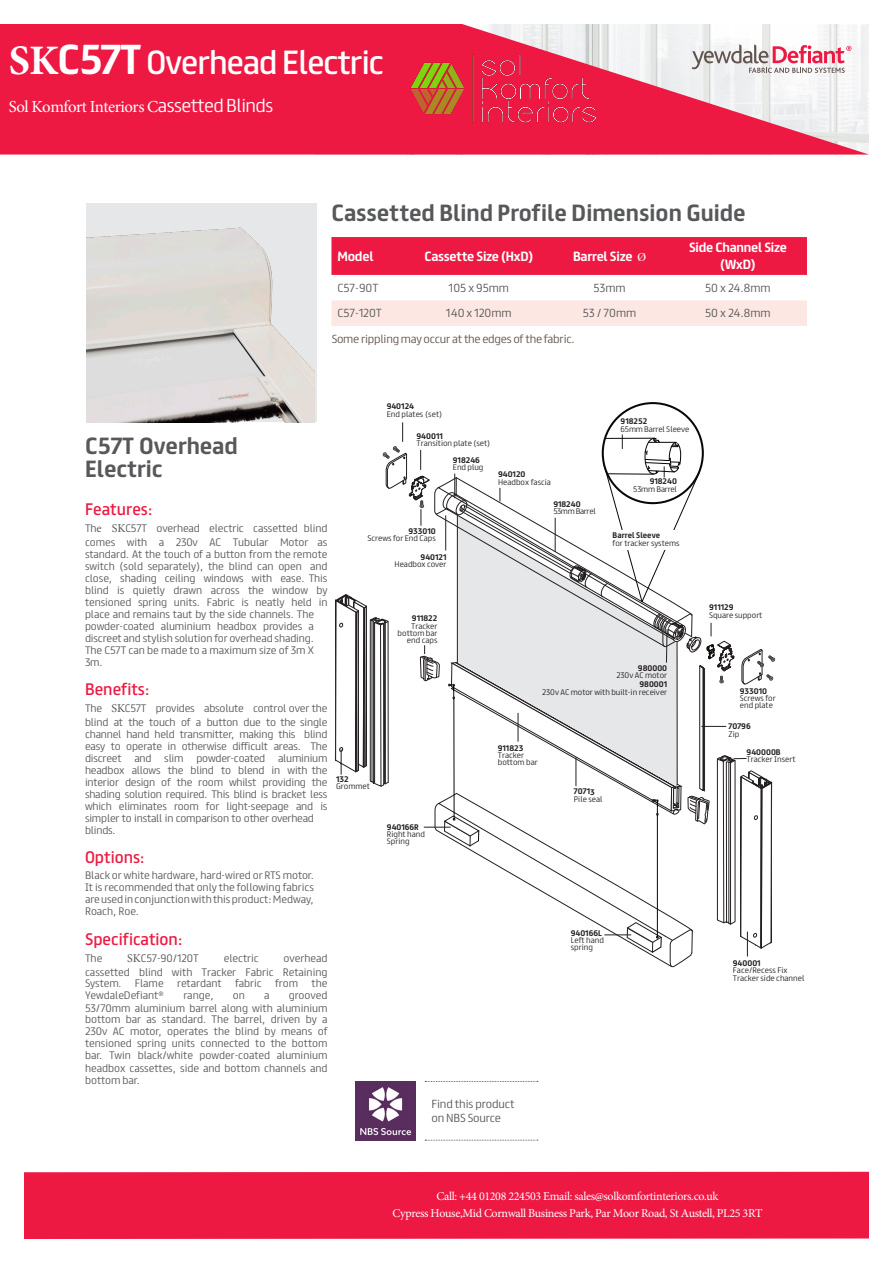
<style>
.page{position:relative;width:893px;height:1263px;background:#fff}
.page>*{position:absolute;margin:0;border:0;box-sizing:border-box;transform-origin:0 0}
.t1{font:30px "FS Truman";letter-spacing:-.03em;color:#fff}
.Heading{font:700 21px "FS Truman";color:#57585a}
.Body{font:700 21px/22.5px "FS Truman";color:#57585a}
.t2{font:16.8px "Minion Pro";letter-spacing:-.03em;color:#fff}
.Body-2{font:15px "FS Truman";color:#ed1943}
.t3{font:12px/17.1px "Minion Pro";letter-spacing:-.03em;color:#fff;text-align:center}
.t4{font:700 12px/16.5px "FS Truman";letter-spacing:-.02em;color:#fff;text-align:center}
.t5{font:300 10.5px/13.5px "FS Truman";color:#57585a}
.t6{font:300 10.5px "FS Truman";letter-spacing:-.02em;color:#62544e}
.Body-3{font:300 9.75px/12px "FS Truman";letter-spacing:-.01em;color:#57585a}
.t7{font:300 7.35px/7.4px "FS Truman";color:#231f20}
.t8{font:300 7.35px/7.4px "FS Truman";letter-spacing:-.04em;color:#231f20}
.t9{font:300 7.35px/7.4px "FS Truman";letter-spacing:-.02em;color:#231f20;text-align:right}
.t10{font:700 7.35px/7.4px "FS Truman";color:#231f20}
.s1{font-family:"Minion Pro";font-weight:700;font-size:42px}
.s2{font-weight:700;font-size:37.5px}
.s3{font-family:"FS Truman";font-weight:300}
.s4{font-family:"Times New Roman";font-weight:400}
.s5{font-family:"Minion Pro";font-weight:400;font-size:12px}
.s6{font-family:"Minion Pro";font-weight:400}
.s7{font-weight:700}
.s8{font-weight:300}
</style>
<div class="page">
<svg style="left:0;top:24px;width:869px;height:131px;background:#ed4b6c"></svg>
<div style="left:24px;top:1172px;width:845px;height:67px;background:#ed1943"></div>
<svg style="left:692px;top:44px;width:159px;height:29px"></svg>
<div style="left:331px;top:237px;width:476px;height:38px;background:#ed1943"></div>
<div style="left:331px;top:300px;width:476px;height:26px;background:#fde7e2"></div>
<svg style="left:335px;top:402px;width:440px;height:566px"></svg>
<div style="left:610px;top:530px;width:72px;height:19px;background:#fff"></div>
<img style="left:86px;top:205px;width:229px;height:217px">
<svg style="left:425px;top:1081px;width:113px;height:1px"></svg>
<svg style="left:425px;top:1140px;width:113px;height:1px"></svg>
<img style="left:356px;top:1081px;width:59px;height:59px">
<img style="left:398px;top:43px;width:210px;height:92px">
<p class="t1" style="left:9px;top:36px;width:377px"><span class="s1">SK</span><span class="s2">C57T</span> Overhead Electric</p>
<p class="t2" style="left:9px;top:95px;width:266px">Sol Komfort Interiors C<span class="s3">assetted Blinds</span></p>
<p class="Heading" style="left:331px;top:194px;width:416px">Cassetted Blind Profile Dimension Guide</p>
<p class="t4" style="left:337px;top:247px;width:37px">Model</p>
<p class="t4" style="left:424px;top:247px;width:110px">Cassette Size (HxD)</p>
<p class="t4" style="left:573px;top:247px;width:75px">Barrel Size <span class="s4">Ø</span></p>
<p class="t4" style="left:689px;top:238px;width:99px">Side Channel Size (WxD)</p>
<p class="t5" style="left:337px;top:280px;width:42px">C57-90T</p>
<p class="t5" style="left:449px;top:280px;width:62px">105 x 95mm</p>
<p class="t5" style="left:593px;top:280px;width:34px">53mm</p>
<p class="t5" style="left:705px;top:280px;width:67px">50 x 24.8mm</p>
<p class="t5" style="left:337px;top:306px;width:46px">C57-120T</p>
<p class="t5" style="left:446px;top:306px;width:67px">140 x 120mm</p>
<p class="t5" style="left:583px;top:306px;width:55px">53 / 70mm</p>
<p class="t5" style="left:705px;top:306px;width:67px">50 x 24.8mm</p>
<p class="t6" style="left:332px;top:330px;width:245px">Some rippling may occur at the edges of the fabric.</p>
<p class="Body" style="left:85px;top:433px;width:154px">C57T Overhead<br>Electric</p>
<p class="Body-2" style="left:85px;top:496px;width:69px">Features:</p>
<p class="Body-3" style="left:85px;top:520px;width:244px;line-height:13.8px">Th<span class="s5">e SK</span>C57T overhead electric cassetted blind comes with a 230v AC Tubular Motor as</p>
<p class="Body-3" style="left:85px;top:547px;width:244px">standard. At the touch of a button from the remote switch (sold separately), the blind can open and close, shading ceiling windows with ease. This blind is quietly drawn across the window by tensioned spring units. Fabric is neatly held in place and remains taut by the side channels. The powder-coated aluminium headbox provides a discreet and stylish solution for overhead shading.<br>The C57T can be made to a maximum size of 3m X 3m.</p>
<p class="Body-2" style="left:85px;top:676px;width:66px">Benefits:</p>
<p class="Body-3" style="left:85px;top:700px;width:244px;line-height:13.8px">The <span class="s5">SK</span>C57T provides absolute control over the blind at the touch of a button due to the single</p>
<p class="Body-3" style="left:85px;top:727px;width:244px;text-align:justify">channel hand held transmitter, making this blind easy to operate in otherwise difficult areas. The discreet</p>
<p class="Body-3" style="left:85px;top:751px;width:244px;text-indent:193px">aluminium headbox allows the blind to blend in with the interior design of the room whilst providing the shading solution required. This blind is bracket less which eliminates room for light-seepage and is simpler to install in comparison to other overhead blinds.</p>
<p class="Body-2" style="left:85px;top:844px;width:61px">Options:</p>
<p class="Body-3" style="left:85px;top:869px;width:230px;text-align:justify">Black or white hardware, hard-wired or RTS motor.<br>It is recommended that only the following fabrics are used in conjunction with this product: Medway, Roach, Roe.</p>
<p class="Body-2" style="left:85px;top:926px;width:99px">Specification:</p>
<p class="Body-3" style="left:85px;top:951px;width:19px">The</p>
<p class="Body-3" style="left:127px;top:951px;width:73px"><span class="s5">SK</span>C57-90/120T</p>
<p class="Body-3" style="left:224px;top:951px;width:37px">electric</p>
<p class="Body-3" style="left:134px;top:751px;width:19px">and</p>
<p class="Body-3" style="left:164px;top:751px;width:21px">slim</p>
<p class="Body-3" style="left:196px;top:751px;width:70px">powder-coated</p>
<p class="Body-3" style="left:85px;top:950px;width:244px;line-height:13.8px;text-align:right">overhead<br>cassetted blind with Tracker Fabric Retaining</p>
<p class="Body-3" style="left:85px;top:977px;width:38px">System<span class="s6">.</span></p>
<p class="Body-3" style="left:135px;top:977px;width:30px">Flame</p>
<p class="Body-3" style="left:177px;top:977px;width:46px">retardant</p>
<p class="Body-3" style="left:235px;top:977px;width:28px">fabric</p>
<p class="Body-3" style="left:275px;top:977px;width:25px">from</p>
<p class="Body-3" style="left:312px;top:977px;width:17px">the</p>
<p class="Body-3" style="left:85px;top:989px;width:81px">YewdaleDefiant<sup>®</sup></p>
<p class="Body-3" style="left:183px;top:989px;width:32px">range,</p>
<p class="Body-3" style="left:233px;top:989px;width:14px">on</p>
<p class="Body-3" style="left:264px;top:989px;width:7px">a</p>
<p class="Body-3" style="left:85px;top:989px;width:244px;text-align:justify;text-indent:204px">grooved 53/70mm aluminium barrel along with aluminium bottom bar as standard. The barrel, driven by a 230v AC motor, operates the blind by means of tensioned spring units connected to the bottom bar. Twin black/white powder-coated aluminium headbox cassettes, side and bottom channels and bottom bar.</p>
<p class="t7" style="left:387px;top:402px;width:57px"><span class="s7">940124<br></span>End plates (set)</p>
<p class="t7" style="left:417px;top:432px;width:75px"><span class="s7">940011<br></span>Transition plate (set)</p>
<p class="t7" style="left:453px;top:456px;width:32px"><span class="s7">918246<br></span>End plug</p>
<p class="t7" style="left:368px;top:527px;width:70px;text-align:right"><span class="s7">933010<br></span>Screws for End Caps</p>
<p class="t7" style="left:395px;top:553px;width:53px;text-align:right"><span class="s7">940121<br></span>Headbox cover</p>
<p class="t7" style="left:498px;top:470px;width:54px"><span class="s7">940120<br></span>Headbox fascia</p>
<p class="t8" style="left:553px;top:500px;width:44px"><span class="s7">918240<br></span>53mm Barrel</p>
<p class="t7" style="left:621px;top:417px;width:70px"><span class="s7">918252<br></span>65mm Barrel Sleeve</p>
<p class="t9" style="left:633px;top:477px;width:45px"><span class="s7">918240<br></span>53mm Barrel</p>
<p class="t7" style="left:613px;top:531px;width:68px"><span class="s7">Barrel Sleeve<br></span>for tracker systems</p>
<p class="t7" style="left:398px;top:614px;width:41px;text-align:right"><span class="s7">911822<br></span>Tracker bottom bar end caps</p>
<p class="t7" style="left:616px;top:663px;width:52px;text-align:right"><span class="s7">980000<br></span>230v AC motor</p>
<p class="t7" style="left:542px;top:680px;width:127px;text-align:right"><span class="s7">980001<br></span>230v AC motor with built-in receiver</p>
<p class="t7" style="left:336px;top:775px;width:35px"><span class="s7">132<br></span>Grommet</p>
<p class="t7" style="left:387px;top:822px;width:39px"><span class="s7">940166R<br></span>Right hand<br>Spring</p>
<p class="t7" style="left:498px;top:743px;width:41px"><span class="s7">911823<br></span>Tracker bottom bar</p>
<p class="t7" style="left:574px;top:787px;width:30px"><span class="s7">70713<br></span>Pile seal</p>
<p class="t7" style="left:571px;top:928px;width:35px"><span class="s7">940166L<br></span>Left hand spring</p>
<p class="t5" style="left:431px;top:1096px;width:85px">Find this product on NBS Source</p>
<p class="t7" style="left:709px;top:603px;width:55px"><span class="s7">911129<br></span>Square support</p>
<p class="t7" style="left:740px;top:686px;width:37px"><span class="s7">933010<br></span>Screws for end plate</p>
<p class="t7" style="left:747px;top:748px;width:50px"><span class="s7">940000B<br></span>Tracker Insert</p>
<p class="t10" style="left:729px;top:722px;width:24px">70796<br><span class="s8">Zip</span></p>
<p class="t7" style="left:733px;top:959px;width:73px"><span class="s7">940001<br></span>Face/Recess Fix<br>Tracker side channel</p>
<p class="t3" style="left:393px;top:1188px;width:371px">Call: +44 01208 224503 Email: sales@solkomfortinteriors.co.uk<br>Cypress House,Mid Cornwall Business Park, Par Moor Road, St Austell, PL25 3RT</p>
</div>
